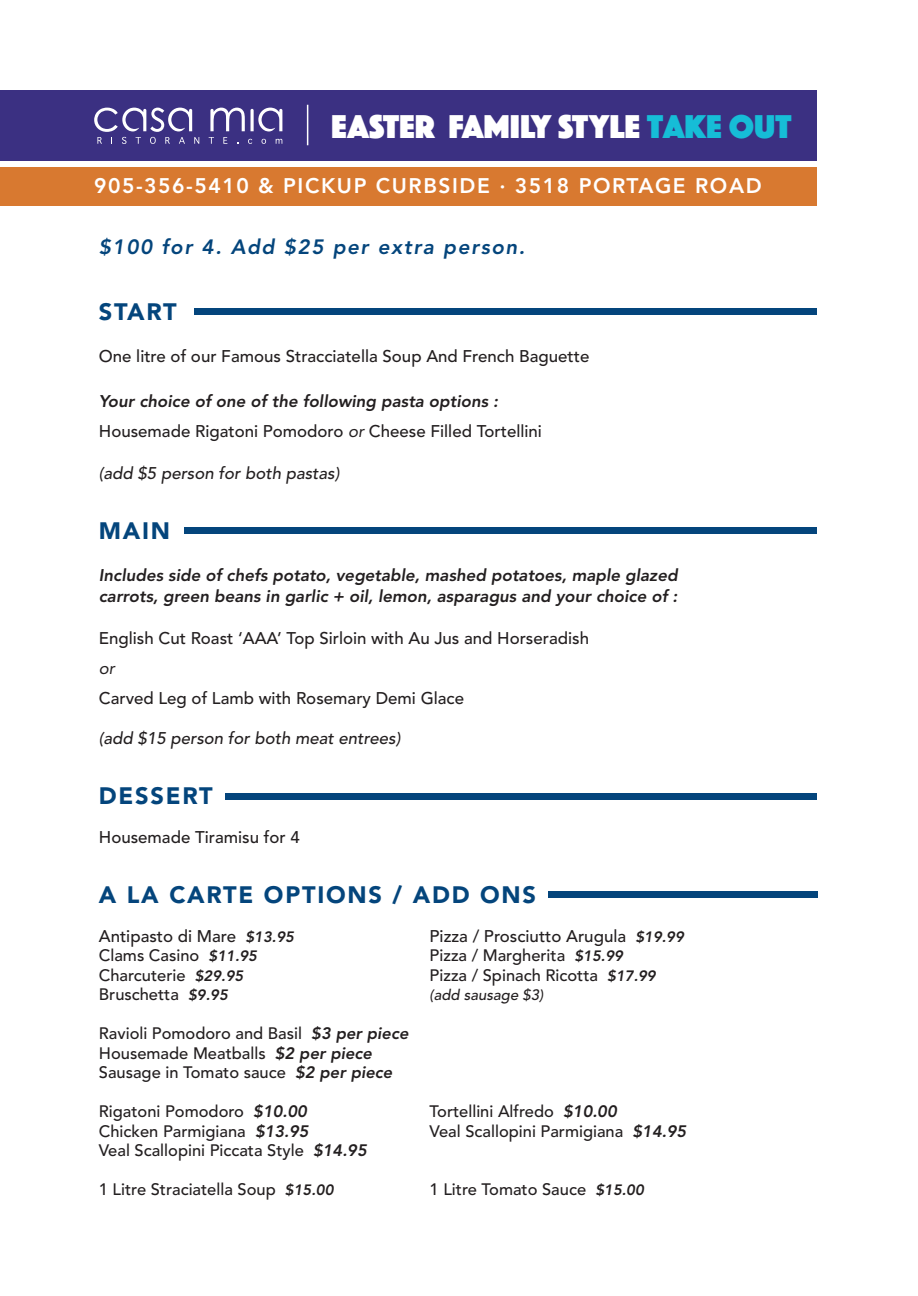
<style>
.page{position:relative;width:918px;height:1296px;background:#fff}
.page>*{position:absolute;margin:0;border:0;box-sizing:border-box;transform-origin:0 0}
.t1{font:34.2px "Phosphate Solid";color:#fff}
.t2{font:900 23.55px "Avenir";letter-spacing:.075em;color:#04457c}
.t3{font:800 21px "Avenir";letter-spacing:.075em;color:#fff}
.t4{font:italic 800 20.55px "Avenir";letter-spacing:.075em;color:#04457c}
.t5{font:500 16.8px/30px "Avenir";color:#231f20}
.t6{font:italic 800 16.8px/21px "Avenir";color:#231f20}
.t7{font:italic 500 16.8px "Avenir";color:#231f20}
.t8{font:500 16.5px/19.5px "Avenir";color:#231f20}
.t9{font:italic 500 14.85px "Avenir";color:#231f20}
.s1{color:#16bdd7}
.s2{font-weight:800;font-style:italic}
.s3{font-weight:400;font-style:italic}
.s4{font-weight:800;font-style:italic;font-size:14.85px}
</style>
<div class="page">
<div style="left:0;top:90px;width:817px;height:71px;background:#3b3082"></div>
<div style="left:0;top:167px;width:817px;height:39px;background:#d87930"></div>
<svg style="left:94px;top:108px;width:105px;height:36px"></svg>
<svg style="left:209px;top:108px;width:73px;height:36px"></svg>
<hr style="left:307px;top:105px;width:1px;height:40px;background:#fff">
<div style="left:194px;top:309px;width:623px;height:6px;background:#04457c"></div>
<div style="left:185px;top:527px;width:632px;height:7px;background:#04457c"></div>
<div style="left:225px;top:793px;width:592px;height:7px;background:#04457c"></div>
<div style="left:548px;top:891px;width:269px;height:6px;background:#04457c"></div>
<p class="t1" style="left:331px;top:103px;width:462px">EASTER FAMILY STYLE <span class="s1">TAKE OUT</span></p>
<p class="t3" style="left:94px;top:169px;width:669px">905-356-5410 &amp; PICKUP CURBSIDE · 3518 PORTAGE ROAD</p>
<p class="t4" style="left:99px;top:234px;width:428px">$100 for 4. Add $25 per extra person.</p>
<p class="t2" style="left:99px;top:291px;width:79px">START</p>
<p class="t5" style="left:99px;top:340px;width:492px">One litre of our Famous Stracciatella Soup And French Baguette</p>
<p class="t5" style="left:99px;top:385px;width:445px"><span class="s2">Your choice of one of the following pasta options :<br></span>Housemade Rigatoni Pomodoro <span class="s3">or</span> Cheese Filled Tortellini</p>
<p class="t7" style="left:99px;top:463px;width:242px">(add $5 person for both pastas)</p>
<p class="t2" style="left:99px;top:510px;width:73px">MAIN</p>
<p class="t6" style="left:99px;top:564px;width:580px">Includes side of chefs potato, vegetable, mashed potatoes, maple glazed carrots, green beans in garlic + oil, lemon, asparagus and your choice of :</p>
<p class="t5" style="left:99px;top:622px;width:492px">English Cut Roast ‘AAA’ Top Sirloin with Au Jus and Horseradish <span class="s3">or<br></span>Carved Leg of Lamb with Rosemary Demi Glace</p>
<p class="t7" style="left:99px;top:728px;width:303px">(add $15 person for both meat entrees)</p>
<p class="t2" style="left:99px;top:776px;width:115px">DESSERT</p>
<p class="t5" style="left:99px;top:821px;width:202px">Housemade Tiramisu for 4</p>
<p class="t2" style="left:99px;top:875px;width:439px">A LA CARTE OPTIONS / ADD ONS</p>
<p class="t5" style="left:99px;top:920px;width:197px">Antipasto di Mare <span class="s4">$13.95</span></p>
<p class="t5" style="left:430px;top:920px;width:256px">Pizza / Prosciutto Arugula <span class="s4">$19.99</span></p>
<p class="t8" style="left:99px;top:945px;width:160px">Clams Casino <span class="s4">$11.95</span></p>
<p class="t8" style="left:430px;top:945px;width:195px">Pizza / Margherita <span class="s4">$15.99</span></p>
<p class="t8" style="left:99px;top:964px;width:146px">Charcuterie <span class="s4">$29.95</span></p>
<p class="t8" style="left:430px;top:964px;width:228px">Pizza / Spinach Ricotta <span class="s4">$17.99</span></p>
<p class="t8" style="left:99px;top:984px;width:131px">Bruschetta <span class="s4">$9.95</span></p>
<p class="t9" style="left:430px;top:986px;width:115px">(add sausage $3)</p>
<p class="t8" style="left:99px;top:1023px;width:311px">Ravioli Pomodoro and Basil <span class="s2">$3 per piece<br></span>Housemade Meatballs <span class="s2">$2 per piece<br></span>Sausage in Tomato sauce <span class="s2">$2 per piece</span></p>
<p class="t8" style="left:99px;top:1101px;width:210px">Rigatoni Pomodoro <span class="s2">$10.00</span></p>
<p class="t8" style="left:430px;top:1101px;width:189px">Tortellini Alfredo <span class="s2">$10.00</span></p>
<p class="t8" style="left:99px;top:1120px;width:211px">Chicken Parmigiana <span class="s2">$13.95</span></p>
<p class="t8" style="left:430px;top:1120px;width:258px">Veal Scallopini Parmigiana <span class="s2">$14.95</span></p>
<p class="t8" style="left:99px;top:1140px;width:269px">Veal Scallopini Piccata Style <span class="s2">$14.95</span></p>
<p class="t8" style="left:99px;top:1179px;width:236px">1 Litre Straciatella Soup <span class="s4">$15.00</span></p>
<p class="t8" style="left:430px;top:1179px;width:216px">1 Litre Tomato Sauce <span class="s4">$15.00</span></p>
</div>
